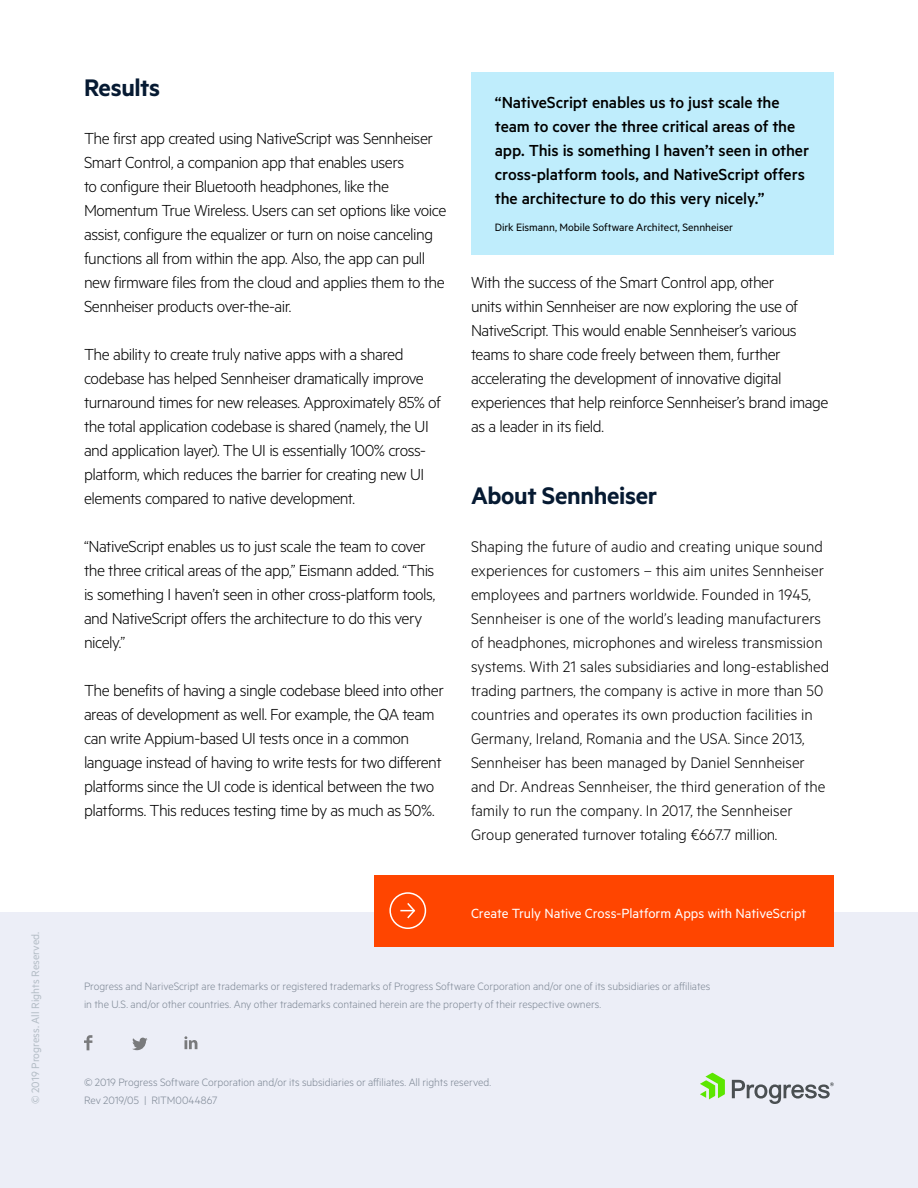
<style>
.page{position:relative;width:918px;height:1188px;background:#fff}
.page>*{position:absolute;margin:0;border:0;box-sizing:border-box;transform-origin:0 0}
.t1{font:600 27px "Metric";letter-spacing:-.01em;color:#061a32}
.t2{font:300 18px/24px "Metric";letter-spacing:-.03em;color:#000}
.t3{font:500 18px/24px "Metric";letter-spacing:-.005em;color:#000}
.t4{font:300 17.25px/24px "Metric";color:#000}
.t5{font:15px "Metric";letter-spacing:-.005em;color:#fff}
.t6{font:300 12px/18px "Metric";color:#7d8794}
.t7{font:12px "Metric";color:#000}
.t8{font:12px "Metric";color:#b4bdc6}
</style>
<div class="page">
<div style="left:0;top:912px;width:918px;height:276px;background:#eceef7"></div>
<svg style="left:700px;top:1073px;width:25px;height:26px"></svg>
<svg style="left:732px;top:1080px;width:102px;height:24px"></svg>
<svg style="left:84px;top:1035px;width:8px;height:15px"></svg>
<svg style="left:132px;top:1038px;width:16px;height:12px"></svg>
<svg style="left:184px;top:1036px;width:13px;height:13px"></svg>
<div style="left:374px;top:876px;width:460px;height:71px;background:#ff4500"></div>
<div style="left:389px;top:892px;width:37px;height:37px;border:2px solid #fff;border-radius:50%"></div>
<svg style="left:400px;top:903px;width:16px;height:16px"></svg>
<div style="left:471px;top:72px;width:363px;height:183px;background:#bfedfc"></div>
<p class="t8" style="left:29px;top:1104px;width:174px;rotate:-90deg">© 2019 Progress. All Rights Reserved.</p>
<h1 class="t1" style="left:84px;top:72px;width:78px">Results</h1>
<p class="t2" style="left:84px;top:126px;width:364px">The first app created using NativeScript was Sennheiser Smart Control, a companion app that enables users<br>to configure their Bluetooth headphones, like the Momentum True Wireless. Users can set options like voice assist, configure the equalizer or turn on noise canceling functions all from within the app. Also, the app can pull new firmware files from the cloud and applies them to the Sennheiser products over-the-air.</p>
<p class="t2" style="left:84px;top:342px;width:358px">The ability to create truly native apps with a shared codebase has helped Sennheiser dramatically improve turnaround times for new releases. Approximately 85% of the total application codebase is shared (namely, the UI and application layer). The UI is essentially 100% cross&shy;platform, which reduces the barrier for creating new UI elements compared to native development.</p>
<p class="t2" style="left:84px;top:534px;width:353px">“NativeScript enables us to just scale the team to cover the three critical areas of the app,” Eismann added. “This is something I haven’t seen in other cross-platform tools, and NativeScript offers the architecture to do this very nicely.”</p>
<p class="t2" style="left:84px;top:678px;width:361px">The benefits of having a single codebase bleed into other areas of development as well. For example, the QA team can write Appium-based UI tests once in a common language instead of having to write tests for two different platforms since the UI code is identical between the two platforms. This reduces testing time by as much as 50%.</p>
<p class="t3" style="left:495px;top:90px;width:316px">“NativeScript enables us to just scale the team to cover the three critical areas of the app. This is something I haven’t seen in other cross-platform tools, and NativeScript offers the architecture to do this very nicely.”</p>
<p class="t7" style="left:495px;top:220px;width:240px">Dirk Eismann, Mobile Software Architect, Sennheiser</p>
<p class="t2" style="left:471px;top:270px;width:359px">With the success of the Smart Control app, other<br>units within Sennheiser are now exploring the use of NativeScript. This would enable Sennheiser’s various teams to share code freely between them, further accelerating the development of innovative digital experiences that help reinforce Sennheiser’s brand image as a leader in its field.</p>
<h1 class="t1" style="left:471px;top:480px;width:188px">About Sennheiser</h1>
<p class="t4" style="left:471px;top:534px;width:360px">Shaping the future of audio and creating unique sound experiences for customers – this aim unites Sennheiser employees and partners worldwide. Founded in 1945, Sennheiser is one of the world’s leading manufacturers of headphones, microphones and wireless transmission systems. With 21 sales subsidiaries and long-established trading partners, the company is active in more than 50 countries and operates its own production facilities in Germany, Ireland, Romania and the USA. Since 2013, Sennheiser has been managed by Daniel Sennheiser and Dr. Andreas Sennheiser, the third generation of the family to run the company. In 2017, the Sennheiser Group generated turnover totaling €667.7 million.</p>
<p class="t5" style="left:471px;top:905px;width:337px">Create Truly Native Cross-Platform Apps with NativeScript</p>
<p class="t6" style="left:84px;top:977px;width:628px">Progress and NariveScript are trademarks or registered trademarks of Progress Software Corporation and/or one of its subsidiaries or affiliates in the U.S. and/or other countries. Any other trademarks contained herein are the property of their respective owners.</p>
<p class="t6" style="left:84px;top:1073px;width:409px">© 2019 Progress Software Corporation and/or its subsidiaries or affiliates. All rights reserved.</p>
<p class="t6" style="left:84px;top:1091px;width:135px">Rev 2019/05 | RITM0044867</p>
</div>
